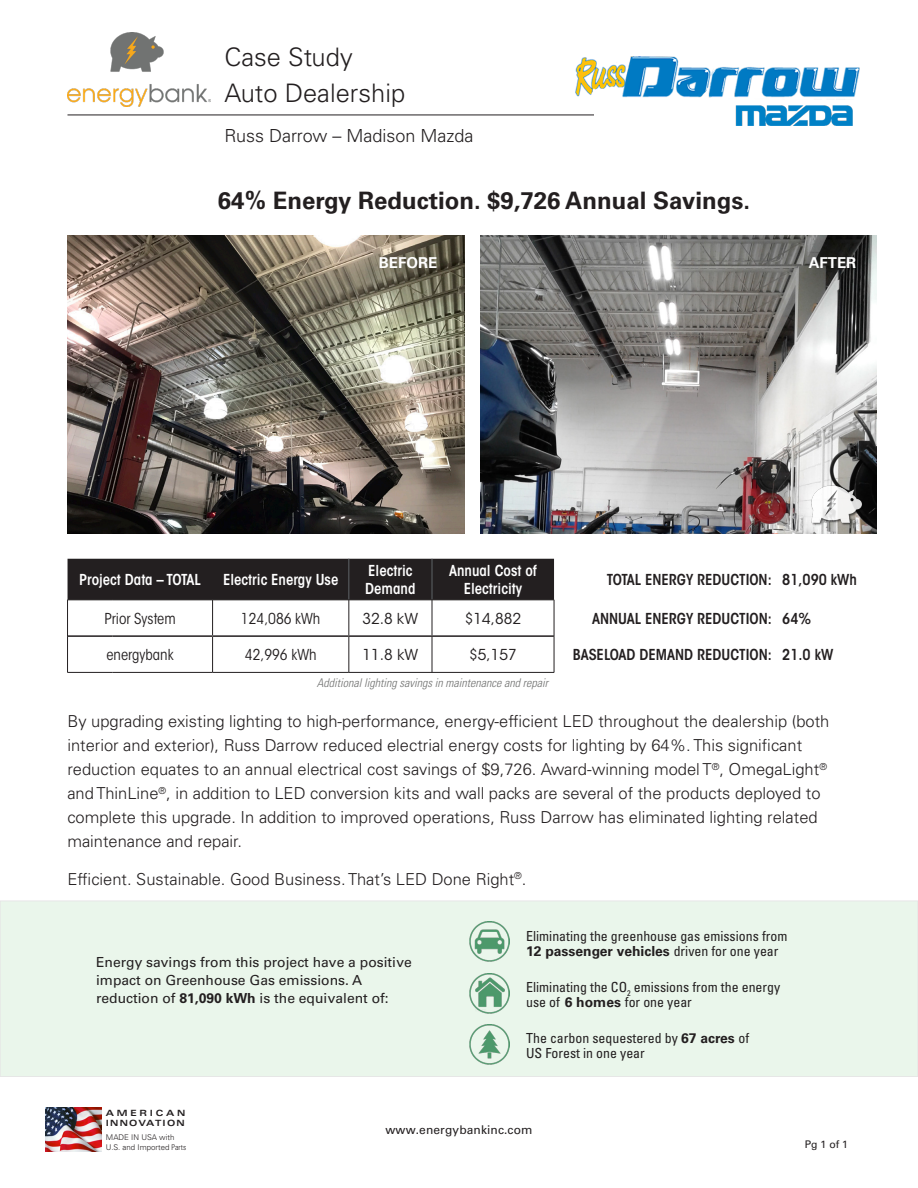
<style>
.page{position:relative;width:918px;height:1188px;background:#fff}
.page>*{position:absolute;margin:0;border:0;box-sizing:border-box;transform-origin:0 0}
.t1{font:300 25.5px/36px "Univers LT Std";color:#231f20}
.t2{font:700 24px "Univers LT Std";color:#231f20}
.t3{font:300 18px "Univers LT Std";color:#231f20}
.t4{font:300 16.5px/24px "Univers LT Std";color:#231f20}
.t5{font:600 condensed 15px "ITC Avant Garde Std";color:#231f20}
.t6{font:600 condensed 15px/18px "ITC Avant Garde Std";color:#fff;text-align:center}
.t7{font:condensed 15px "ITC Avant Garde Std";color:#231f20}
.t8{font:15px "ITC Avant Garde Std";color:#231f20}
.t9{font:700 15px "Univers LT Std";color:#fff}
.t10{font:condensed 13.95px/15.3px "Univers LT Std";color:#231f20}
.t11{font:13.95px/18px "Univers LT Std";color:#231f20}
.t12{font:italic 300 condensed 12px "Univers LT Std";color:#717271}
.t13{font:12px "Univers LT Std";letter-spacing:.01em;color:#231f20}
.t14{font:10.5px "Univers LT Std";color:#231f20}
.t15{font:700 expanded 8.55px "Univers LT Std";letter-spacing:.14em;color:#231f20}
.t16{font:700 expanded 8.55px "Univers LT Std";letter-spacing:.32em;color:#231f20}
.t17{font:300 7.8px/10.1px "Univers LT Std";color:#231f20}
.s1{font-weight:700}
.s2{font-weight:700;font-stretch:normal}
.s3{font-stretch:condensed}
</style>
<div class="page">
<hr style="left:68px;top:115px;width:526px;height:1px;background:#231f20">
<img style="left:68px;top:32px;width:143px;height:74px">
<img style="left:480px;top:235px;width:397px;height:298px">
<img style="left:67px;top:235px;width:398px;height:298px">
<div style="left:68px;top:559px;width:486px;height:41px;background:#231f20"></div>
<hr style="left:349px;top:559px;width:1px;height:41px;background:#5e6367">
<hr style="left:432px;top:559px;width:1px;height:41px;background:#5e6367">
<hr style="left:67px;top:600px;width:45px;height:1px;background:#231f20">
<hr style="left:67px;top:600px;width:1px;height:36px;background:#231f20">
<hr style="left:112px;top:600px;width:101px;height:1px;background:#231f20">
<hr style="left:67px;top:636px;width:1px;height:36px;background:#231f20">
<hr style="left:213px;top:600px;width:136px;height:1px;background:#231f20">
<hr style="left:212px;top:600px;width:1px;height:35px;background:#231f20">
<hr style="left:349px;top:600px;width:83px;height:1px;background:#231f20">
<hr style="left:349px;top:600px;width:1px;height:35px;background:#231f20">
<hr style="left:432px;top:600px;width:122px;height:1px;background:#231f20">
<hr style="left:432px;top:600px;width:1px;height:35px;background:#231f20">
<hr style="left:212px;top:637px;width:1px;height:35px;background:#231f20">
<hr style="left:349px;top:637px;width:1px;height:35px;background:#231f20">
<hr style="left:432px;top:637px;width:1px;height:35px;background:#231f20">
<hr style="left:67px;top:672px;width:45px;height:1px;background:#231f20">
<hr style="left:112px;top:672px;width:101px;height:1px;background:#231f20">
<hr style="left:213px;top:672px;width:136px;height:1px;background:#231f20">
<hr style="left:349px;top:672px;width:83px;height:1px;background:#231f20">
<hr style="left:432px;top:672px;width:122px;height:1px;background:#231f20">
<hr style="left:554px;top:600px;width:1px;height:36px;background:#231f20">
<hr style="left:554px;top:636px;width:1px;height:36px;background:#231f20">
<hr style="left:68px;top:635px;width:44px;height:2px;background:#231f20">
<hr style="left:112px;top:635px;width:101px;height:2px;background:#231f20">
<hr style="left:213px;top:635px;width:136px;height:2px;background:#231f20">
<hr style="left:349px;top:635px;width:83px;height:2px;background:#231f20">
<hr style="left:432px;top:635px;width:122px;height:2px;background:#231f20">
<div style="left:0;top:901px;width:918px;height:176px;background:#eaf6eb"></div>
<img style="left:469px;top:973px;width:40px;height:40px">
<img style="left:469px;top:1025px;width:40px;height:40px">
<img style="left:469px;top:922px;width:40px;height:40px">
<img style="left:811px;top:484px;width:54px;height:42px">
<img style="left:735px;top:106px;width:118px;height:19px">
<img style="left:575px;top:56px;width:285px;height:44px">
<img style="left:45px;top:1107px;width:57px;height:45px">
<p class="t1" style="left:224px;top:39px;width:182px">Case Study<br>Auto Dealership</p>
<p class="t3" style="left:224px;top:124px;width:251px">Russ Darrow – Madison Mazda</p>
<p class="t2" style="left:218px;top:187px;width:534px">64% Energy Reduction. $9,726 Annual Savings.</p>
<p class="t9" style="left:379px;top:254px;width:60px">BEFORE</p>
<p class="t9" style="left:809px;top:254px;width:49px">AFTER</p>
<p class="t6" style="left:79px;top:570px;width:123px">Project Data – TOTAL</p>
<p class="t6" style="left:223px;top:570px;width:117px">Electric Energy Use</p>
<p class="t6" style="left:368px;top:561px;width:46px">Electric</p>
<p class="t6" style="left:365px;top:579px;width:52px">Demand</p>
<p class="t6" style="left:449px;top:561px;width:89px">Annual Cost of<br>Electricity</p>
<p class="t5" style="left:607px;top:570px;width:167px">TOTAL ENERGY REDUCTION:</p>
<p class="t5" style="left:782px;top:570px;width:76px">81,090 kWh</p>
<p class="t7" style="left:104px;top:609px;width:73px">Prior System</p>
<p class="t7" style="left:241px;top:609px;width:81px">124,086 kWh</p>
<p class="t8" style="left:362px;top:609px;width:57px">32.8 kW</p>
<p class="t8" style="left:465px;top:609px;width:58px">$14,882</p>
<p class="t5" style="left:592px;top:609px;width:181px">ANNUAL ENERGY REDUCTION:</p>
<p class="t5" style="left:782px;top:609px;width:30px">64%</p>
<p class="t7" style="left:106px;top:645px;width:69px">energybank</p>
<p class="t7" style="left:245px;top:645px;width:73px">42,996 kWh</p>
<p class="t8" style="left:362px;top:645px;width:57px">11.8 kW</p>
<p class="t8" style="left:469px;top:645px;width:49px">$5,157</p>
<p class="t5" style="left:573px;top:645px;width:200px">BASELOAD DEMAND REDUCTION:</p>
<p class="t5" style="left:782px;top:645px;width:52px">21.0 kW</p>
<p class="t12" style="left:317px;top:676px;width:233px">Additional lighting savings in maintenance and repair</p>
<p class="t4" style="left:67px;top:709px;width:764px">By upgrading existing lighting to high-performance, energy-efficient LED throughout the dealership (both interior and exterior), Russ Darrow reduced electrial energy costs for lighting by 64%. This significant reduction equates to an annual electrical cost savings of $9,726. Award-winning model T<sup>®</sup>, OmegaLight<sup>® </sup>and ThinLine<sup>®</sup>, in addition to LED conversion kits and wall packs are several of the products deployed to complete this upgrade. In addition to improved operations, Russ Darrow has eliminated lighting related maintenance and repair.</p>
<p class="t4" style="left:67px;top:867px;width:461px">Efficient. Sustainable. Good Business. That’s LED Done Right<sup>®</sup>.</p>
<p class="t11" style="left:96px;top:953px;width:317px">Energy savings from this project have a positive impact on Greenhouse Gas emissions. A reduction of <span class="s1">81,090 kWh</span> is the equivalent of:</p>
<p class="t10" style="left:526px;top:928px;width:263px">Eliminating the greenhouse gas emissions from<br><span class="s2">12 passenger vehicles</span> driven for one year</p>
<p class="t10" style="left:526px;top:979px;width:256px">Eliminating the CO<sub>2</sub> emissions from the energy use of <span class="s2">6 homes</span> for one year</p>
<p class="t10" style="left:526px;top:1030px;width:225px">The carbon sequestered by <span class="s2">67 acres</span> of<br>US Forest in one year</p>
<p class="t16" style="left:106px;top:1108px;width:81px">AMERICAN</p>
<p class="t15" style="left:106px;top:1118px;width:80px">INNOVATION</p>
<p class="t17" style="left:106px;top:1132px;width:82px">MADE IN USA with<br>U.S. and Imported <span class="s3">Parts</span></p>
<p class="t13" style="left:385px;top:1122px;width:149px">www.energybankinc.com</p>
<p class="t14" style="left:805px;top:1138px;width:45px">Pg 1 of 1</p>
</div>
